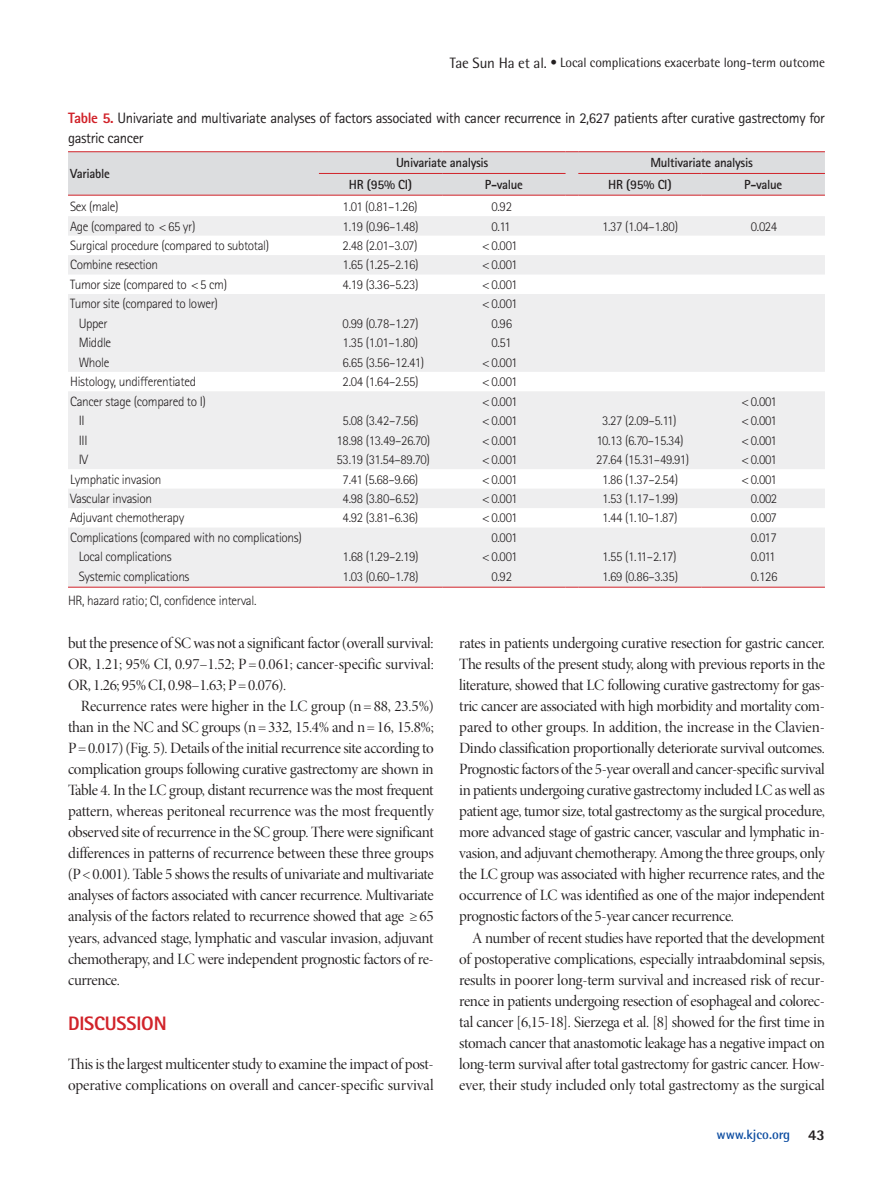
<style>
.page{position:relative;width:893px;height:1191px;background:#fff}
.page>*{position:absolute;margin:0;border:0;box-sizing:border-box;transform-origin:0 0}
.영어-대제목{font:800 19.5px "Rotis Sans Serif Std";letter-spacing:-.01em;color:#d1232a}
.영문_본문10_5{font:15.75px/21px "Minion Pro Disp";letter-spacing:-.015em;color:#231f20;text-align:justify}
.표제목_그림설명{font:15px/19.5px "Rotis Sans Serif Std";letter-spacing:-.025em;color:#231f20}
.표본문{font:300 13.5px "Rotis Sans Serif Std";letter-spacing:-.025em;color:#231f20}
.t1{font:13.5px "Rotis Semi Sans Std";letter-spacing:-.01em;color:#231f20}
.t2{font:700 13.5px "Rotis Semi Sans Std";color:#0d4da1}
.표항목{font:700 13.2px "Rotis Sans Serif Std";letter-spacing:-.025em;color:#231f20}
.s1{font-size:15px}
.s2{font-weight:800;color:#d1232a}
.s3{font-weight:800;font-size:15px;color:#231f20}
</style>
<div class="page">
<svg style="left:68px;top:216px;width:757px;height:371px;fill:#eeeeef"></svg>
<svg style="left:68px;top:151px;width:757px;height:45px"></svg>
<hr style="left:578px;top:195px;width:124px;height:1px;background:#d1232a">
<hr style="left:702px;top:195px;width:123px;height:1px;background:#d1232a">
<hr style="left:68px;top:587px;width:251px;height:1px;background:#d1232a">
<hr style="left:319px;top:587px;width:123px;height:1px;background:#d1232a">
<hr style="left:442px;top:587px;width:124px;height:1px;background:#d1232a">
<svg style="left:566px;top:587px;width:12px;height:1px"></svg>
<hr style="left:578px;top:587px;width:124px;height:1px;background:#d1232a">
<hr style="left:702px;top:587px;width:123px;height:1px;background:#d1232a">
<p class="t1" style="left:450px;top:55px;width:377px"><span class="s1">Tae Sun Ha et al.</span> • Local complications exacerbate long-term outcome</p>
<p class="표제목_그림설명" style="left:68px;top:108px;width:758px"><span class="s2">Table 5.</span> Univariate and multivariate analyses of factors associated with cancer recurrence in 2,627 patients after curative gastrectomy for gastric cancer</p>
<p class="표항목" style="left:70px;top:165px;width:41px">Variable</p>
<p class="표항목" style="left:396px;top:154px;width:94px">Univariate analysis</p>
<p class="표항목" style="left:650px;top:154px;width:104px">Multivariate analysis</p>
<p class="표항목" style="left:349px;top:176px;width:65px">HR (95% CI)</p>
<p class="표항목" style="left:485px;top:176px;width:40px">P-value</p>
<p class="표항목" style="left:608px;top:176px;width:65px">HR (95% CI)</p>
<p class="표항목" style="left:744px;top:176px;width:40px">P-value</p>
<p class="표본문" style="left:70px;top:199px;width:50px">Sex (male)</p>
<p class="표본문" style="left:343px;top:199px;width:77px">1.01 (0.81–1.26)</p>
<p class="표본문" style="left:491px;top:199px;width:22px">0.92</p>
<p class="표본문" style="left:70px;top:218px;width:127px">Age (compared to &lt; 65 yr)</p>
<p class="표본문" style="left:343px;top:218px;width:78px">1.19 (0.96–1.48)</p>
<p class="표본문" style="left:491px;top:218px;width:21px">0.11</p>
<p class="표본문" style="left:602px;top:218px;width:78px">1.37 (1.04–1.80)</p>
<p class="표본문" style="left:751px;top:218px;width:28px">0.024</p>
<p class="표본문" style="left:70px;top:238px;width:201px">Surgical procedure (compared to subtotal)</p>
<p class="표본문" style="left:343px;top:238px;width:76px">2.48 (2.01–3.07)</p>
<p class="표본문" style="left:482px;top:238px;width:37px">&lt; 0.001</p>
<p class="표본문" style="left:70px;top:257px;width:90px">Combine resection</p>
<p class="표본문" style="left:343px;top:257px;width:78px">1.65 (1.25–2.16)</p>
<p class="표본문" style="left:482px;top:257px;width:37px">&lt; 0.001</p>
<p class="표본문" style="left:70px;top:277px;width:158px">Tumor size (compared to &lt; 5 cm)</p>
<p class="표본문" style="left:343px;top:277px;width:78px">4.19 (3.36–5.23)</p>
<p class="표본문" style="left:482px;top:277px;width:37px">&lt; 0.001</p>
<p class="표본문" style="left:70px;top:296px;width:149px">Tumor site (compared to lower)</p>
<p class="표본문" style="left:482px;top:296px;width:37px">&lt; 0.001</p>
<p class="표본문" style="left:79px;top:315px;width:31px">Upper</p>
<p class="표본문" style="left:343px;top:315px;width:78px">0.99 (0.78–1.27)</p>
<p class="표본문" style="left:491px;top:315px;width:22px">0.96</p>
<p class="표본문" style="left:79px;top:335px;width:34px">Middle</p>
<p class="표본문" style="left:343px;top:335px;width:77px">1.35 (1.01–1.80)</p>
<p class="표본문" style="left:491px;top:335px;width:22px">0.51</p>
<p class="표본문" style="left:79px;top:354px;width:32px">Whole</p>
<p class="표본문" style="left:343px;top:354px;width:83px">6.65 (3.56–12.41)</p>
<p class="표본문" style="left:482px;top:354px;width:37px">&lt; 0.001</p>
<p class="표본문" style="left:70px;top:374px;width:127px">Histology, undifferentiated</p>
<p class="표본문" style="left:343px;top:374px;width:78px">2.04 (1.64–2.55)</p>
<p class="표본문" style="left:482px;top:374px;width:37px">&lt; 0.001</p>
<p class="표본문" style="left:70px;top:393px;width:137px">Cancer stage (compared to I)</p>
<p class="표본문" style="left:482px;top:393px;width:37px">&lt; 0.001</p>
<p class="표본문" style="left:742px;top:393px;width:37px">&lt; 0.001</p>
<p class="표본문" style="left:79px;top:413px;width:8px">II</p>
<p class="표본문" style="left:343px;top:413px;width:78px">5.08 (3.42–7.56)</p>
<p class="표본문" style="left:482px;top:413px;width:37px">&lt; 0.001</p>
<p class="표본문" style="left:602px;top:413px;width:76px">3.27 (2.09–5.11)</p>
<p class="표본문" style="left:742px;top:413px;width:37px">&lt; 0.001</p>
<p class="표본문" style="left:79px;top:432px;width:10px">III</p>
<p class="표본문" style="left:337px;top:432px;width:95px">18.98 (13.49–26.70)</p>
<p class="표본문" style="left:482px;top:432px;width:37px">&lt; 0.001</p>
<p class="표본문" style="left:596px;top:432px;width:89px">10.13 (6.70–15.34)</p>
<p class="표본문" style="left:742px;top:432px;width:37px">&lt; 0.001</p>
<p class="표본문" style="left:79px;top:452px;width:11px">IV</p>
<p class="표본문" style="left:337px;top:452px;width:95px">53.19 (31.54–89.70)</p>
<p class="표본문" style="left:482px;top:452px;width:37px">&lt; 0.001</p>
<p class="표본문" style="left:596px;top:452px;width:95px">27.64 (15.31–49.91)</p>
<p class="표본문" style="left:742px;top:452px;width:37px">&lt; 0.001</p>
<p class="표본문" style="left:70px;top:471px;width:93px">Lymphatic invasion</p>
<p class="표본문" style="left:343px;top:471px;width:77px">7.41 (5.68–9.66)</p>
<p class="표본문" style="left:482px;top:471px;width:37px">&lt; 0.001</p>
<p class="표본문" style="left:602px;top:471px;width:78px">1.86 (1.37–2.54)</p>
<p class="표본문" style="left:742px;top:471px;width:37px">&lt; 0.001</p>
<p class="표본문" style="left:70px;top:491px;width:83px">Vascular invasion</p>
<p class="표본문" style="left:343px;top:491px;width:78px">4.98 (3.80–6.52)</p>
<p class="표본문" style="left:482px;top:491px;width:37px">&lt; 0.001</p>
<p class="표본문" style="left:602px;top:491px;width:78px">1.53 (1.17–1.99)</p>
<p class="표본문" style="left:751px;top:491px;width:28px">0.002</p>
<p class="표본문" style="left:70px;top:510px;width:116px">Adjuvant chemotherapy</p>
<p class="표본문" style="left:343px;top:510px;width:77px">4.92 (3.81–6.36)</p>
<p class="표본문" style="left:482px;top:510px;width:37px">&lt; 0.001</p>
<p class="표본문" style="left:602px;top:510px;width:77px">1.44 (1.10–1.87)</p>
<p class="표본문" style="left:751px;top:510px;width:27px">0.007</p>
<p class="표본문" style="left:70px;top:529px;width:233px">Complications (compared with no complications)</p>
<p class="표본문" style="left:491px;top:529px;width:28px">0.001</p>
<p class="표본문" style="left:751px;top:529px;width:28px">0.017</p>
<p class="표본문" style="left:79px;top:549px;width:94px">Local complications</p>
<p class="표본문" style="left:343px;top:549px;width:78px">1.68 (1.29–2.19)</p>
<p class="표본문" style="left:482px;top:549px;width:37px">&lt; 0.001</p>
<p class="표본문" style="left:602px;top:549px;width:76px">1.55 (1.11–2.17)</p>
<p class="표본문" style="left:751px;top:549px;width:26px">0.011</p>
<p class="표본문" style="left:79px;top:568px;width:112px">Systemic complications</p>
<p class="표본문" style="left:343px;top:568px;width:78px">1.03 (0.60–1.78)</p>
<p class="표본문" style="left:491px;top:568px;width:22px">0.92</p>
<p class="표본문" style="left:602px;top:568px;width:78px">1.69 (0.86–3.35)</p>
<p class="표본문" style="left:751px;top:568px;width:28px">0.126</p>
<p class="표본문" style="left:68px;top:593px;width:190px">HR, hazard ratio; CI, confidence interval.</p>
<p class="영문_본문10_5" style="left:68px;top:633px;width:367px">but the presence of SC was not a significant factor (overall survival:<br>OR, 1.21; 95% CI, 0.97–1.52; P = 0.061; cancer-specific survival:<br>OR, 1.26; 95% CI, 0.98–1.63; P = 0.076).</p>
<p class="영문_본문10_5" style="left:68px;top:696px;width:367px;text-indent:13px">Recurrence rates were higher in the LC group (n = 88, 23.5%) than in the NC and SC groups (n = 332, 15.4% and n = 16, 15.8%; P = 0.017) (Fig. 5). Details of the initial recurrence site according to complication groups following curative gastrectomy are shown in Table 4. In the LC group, distant recurrence was the most frequent pattern, whereas peritoneal recurrence was the most frequently observed site of recurrence in the SC group. There were significant differences in patterns of recurrence between these three groups (P &lt; 0.001). Table 5 shows the results of univariate and multivariate analyses of factors associated with cancer recurrence. Multivariate analysis of the factors related to recurrence showed that age ≥ 65 years, advanced stage, lymphatic and vascular invasion, adjuvant chemotherapy, and LC were independent prognostic factors of re&shy;currence.</p>
<p class="영어-대제목" style="left:68px;top:1011px;width:100px">DISCUSSION</p>
<p class="영문_본문10_5" style="left:68px;top:1053px;width:367px">This is the largest multicenter study to examine the impact of post&shy;operative complications on overall and cancer-specific survival</p>
<p class="영문_본문10_5" style="left:459px;top:633px;width:367px">rates in patients undergoing curative resection for gastric cancer.<br>The results of the present study, along with previous reports in the literature, showed that LC following curative gastrectomy for gas&shy;tric cancer are associated with high morbidity and mortality com&shy;pared to other groups. In addition, the increase in the Clavien-Dindo classification proportionally deteriorate survival outcomes.<br>Prognostic factors of the 5-year overall and cancer-specific survival in patients undergoing curative gastrectomy included LC as well as patient age, tumor size, total gastrectomy as the surgical procedure, more advanced stage of gastric cancer, vascular and lymphatic in&shy;vasion, and adjuvant chemotherapy. Among the three groups, only the LC group was associated with higher recurrence rates, and the occurrence of LC was identified as one of the major independent prognostic factors of the 5-year cancer recurrence.</p>
<p class="영문_본문10_5" style="left:459px;top:927px;width:367px;text-indent:13px">A number of recent studies have reported that the development of postoperative complications, especially intraabdominal sepsis, results in poorer long-term survival and increased risk of recur&shy;rence in patients undergoing resection of esophageal and colorec&shy;tal cancer [6,15-18]. Sierzega et al. [8] showed for the first time in stomach cancer that anastomotic leakage has a negative impact on long-term survival after total gastrectomy for gastric cancer. How&shy;ever, their study included only total gastrectomy as the surgical</p>
<p class="t2" style="left:716px;top:1126px;width:110px">www.kjco.org <span class="s3">43</span></p>
</div>
